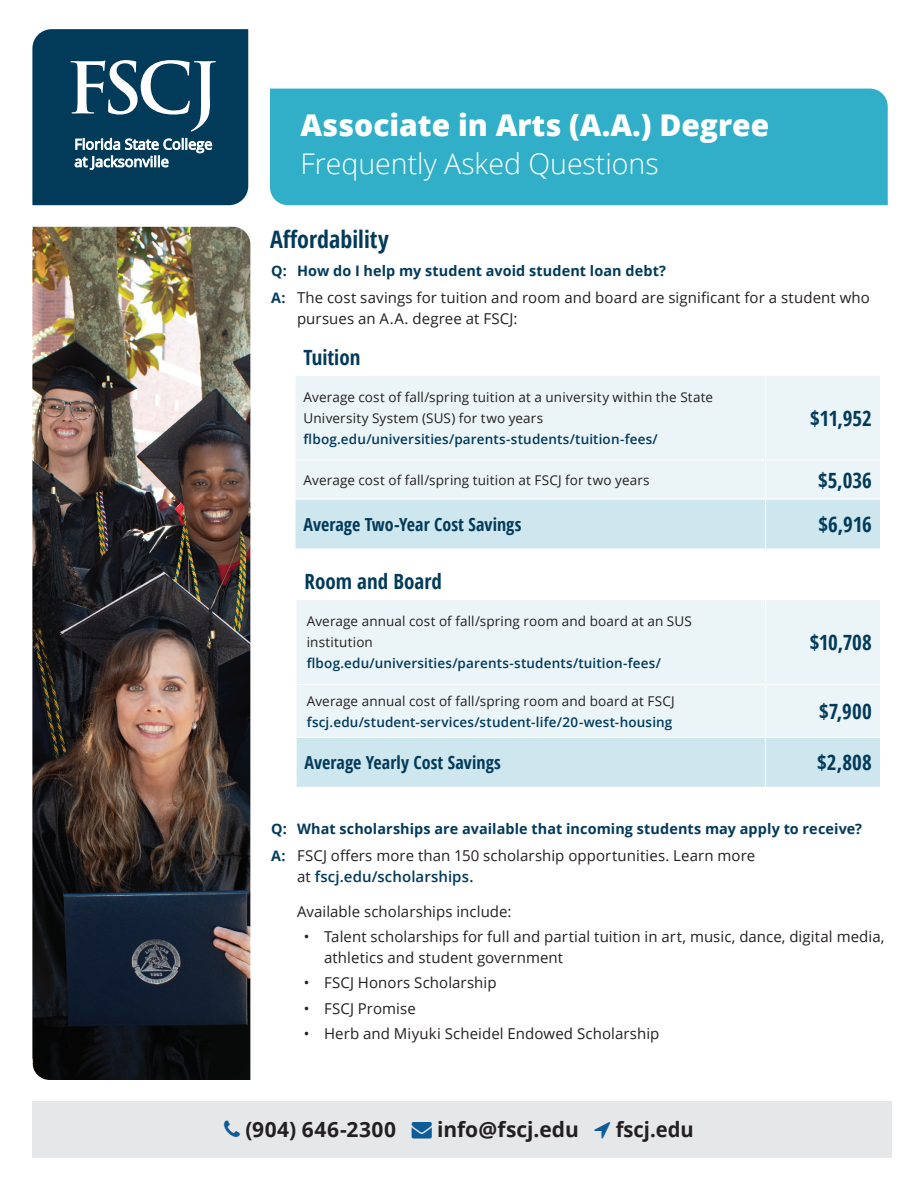
<style>
.page{position:relative;width:918px;height:1188px;background:#fff}
.page>*{position:absolute;margin:0;border:0;box-sizing:border-box;transform-origin:0 0}
.Bullets{font:800 30px "Open Sans";color:#fff}
.Bullets-2{font:300 28.5px "Open Sans";color:#fff}
.subhead{font:700 condensed 24px "Open Sans";color:#023b5a}
.table_subhead{font:700 condensed 21px "Open Sans";color:#023b5a}
.t1{font:700 21px "Open Sans";letter-spacing:.02em;color:#231f20}
.t2{font:700 21px "Open Sans";color:#231f20;scale:.96 1}
.table_subhead-2{font:700 condensed 18px "Open Sans";color:#023b5a}
.body_copy{font:15px/21px "Open Sans";letter-spacing:.005em;color:#231f20}
.bullets_-_correct{font:15px/21px "Open Sans";letter-spacing:.005em;color:#231f20}
.body_copy-2{font:700 14.4px "Open Sans";letter-spacing:.005em;color:#003a5d}
.table_body{font:13.5px/21px "Open Sans";letter-spacing:.01em;color:#231f20}
.table_body-2{font:600 13.5px "Open Sans";letter-spacing:.01em;color:#003a5d}
.s1{font-weight:700;font-size:14.4px;color:#003a5d}
.s2{font-weight:600;color:#003a5d}
.s3{color:#0d5b97}
</style>
<div class="page">
<div style="left:32px;top:1102px;width:860px;height:56px;background:#e6e7e9"></div>
<div style="left:270px;top:89px;width:618px;height:116px;background:#32afc8"></div>
<img style="left:32px;top:227px;width:218px;height:853px">
<svg style="left:32px;top:29px;width:216px;height:176px;background:#22536e"></svg>
<div style="left:295px;top:376px;width:585px;height:123px;background:#ebf4f7"></div>
<div style="left:295px;top:500px;width:585px;height:48px;background:#cee6ee"></div>
<hr style="left:765px;top:376px;width:1px;height:83px;background:#fff">
<hr style="left:294px;top:459px;width:472px;height:2px;background:#fff">
<hr style="left:766px;top:459px;width:115px;height:2px;background:#fff">
<hr style="left:765px;top:461px;width:1px;height:38px;background:#fff">
<hr style="left:765px;top:500px;width:1px;height:48px;background:#fff">
<div style="left:297px;top:600px;width:583px;height:137px;background:#ebf4f7"></div>
<div style="left:297px;top:738px;width:583px;height:49px;background:#cee6ee"></div>
<hr style="left:765px;top:600px;width:1px;height:84px;background:#fff">
<hr style="left:295px;top:684px;width:471px;height:1px;background:#fff">
<hr style="left:766px;top:684px;width:115px;height:1px;background:#fff">
<hr style="left:765px;top:685px;width:1px;height:52px;background:#fff">
<hr style="left:765px;top:738px;width:1px;height:49px;background:#fff">
<p class="Bullets" style="left:300px;top:103px;width:470px">Associate in Arts (A.A.) Degree</p>
<p class="Bullets-2" style="left:300px;top:144px;width:360px">Frequently Asked Questions</p>
<p class="subhead" style="left:270px;top:223px;width:120px">Affordability</p>
<p class="body_copy-2" style="left:271px;top:260px;width:396px">Q: How do I help my student avoid student loan debt?</p>
<p class="body_copy" style="left:297px;top:287px;width:574px;text-indent:-26px"><span class="s1">A:</span> The cost savings for tuition and room and board are significant for a student who pursues an A.A. degree at FSCJ:</p>
<p class="table_subhead" style="left:304px;top:343px;width:58px">Tuition</p>
<p class="table_body" style="left:304px;top:386px;width:411px">Average cost of fall/spring tuition at a university within the State<br>University System (SUS) for two years</p>
<p class="table_body-2" style="left:304px;top:430px;width:356px">flbog.edu/universities/parents-students/tuition-fees/</p>
<p class="table_subhead" style="left:810px;top:403px;width:63px">$11,952</p>
<p class="table_body" style="left:304px;top:469px;width:348px">Average cost of fall/spring tuition at FSCJ for two years</p>
<p class="table_subhead" style="left:818px;top:465px;width:55px">$5,036</p>
<p class="table_subhead-2" style="left:304px;top:512px;width:219px">Average Two-Year Cost Savings</p>
<p class="table_subhead" style="left:819px;top:510px;width:55px">$6,916</p>
<p class="table_subhead" style="left:305px;top:567px;width:139px">Room and Board</p>
<p class="table_body" style="left:307px;top:610px;width:386px">Average annual cost of fall/spring room and board at an SUS institution</p>
<p class="table_body-2" style="left:307px;top:654px;width:356px">flbog.edu/universities/parents-students/tuition-fees/</p>
<p class="table_subhead" style="left:810px;top:628px;width:64px">$10,708</p>
<p class="table_body" style="left:307px;top:690px;width:369px">Average annual cost of fall/spring room and board at FSCJ</p>
<p class="table_body-2" style="left:307px;top:712px;width:367px">fscj.edu/student-services/student-life/20-west-housing</p>
<p class="table_subhead" style="left:819px;top:697px;width:54px">$7,900</p>
<p class="table_subhead-2" style="left:305px;top:750px;width:198px">Average Yearly Cost Savings</p>
<p class="table_subhead" style="left:817px;top:748px;width:56px">$2,808</p>
<p class="body_copy-2" style="left:271px;top:818px;width:593px">Q: What scholarships are available that incoming students may apply to receive?</p>
<p class="body_copy" style="left:297px;top:845px;width:460px;text-indent:-26px"><span class="s1">A:</span> FSCJ offers more than 150 scholarship opportunities. Learn more at <span class="s2">fscj.edu/scholarships.</span></p>
<p class="body_copy" style="left:297px;top:900px;width:216px">Available scholarships include:</p>
<p class="bullets_-_correct" style="left:324px;top:926px;width:562px;text-indent:-20px">• Talent scholarships for full and partial tuition in art, music, dance, digital media, athletics and student government</p>
<p class="bullets_-_correct" style="left:304px;top:972px;width:194px">• FSCJ Honors Scholarship</p>
<p class="bullets_-_correct" style="left:304px;top:997px;width:114px">• FSCJ Promise</p>
<p class="bullets_-_correct" style="left:304px;top:1023px;width:357px">• Herb and Miyuki Scheidel Endowed Scholarship</p>
<p class="t1" style="left:245px;top:1115px;width:335px">(904) 646-2300 <span class="s3">→</span> info@fscj.edu</p>
<p class="t2" style="left:616px;top:1115px;width:83px">fscj.edu</p>
</div>
